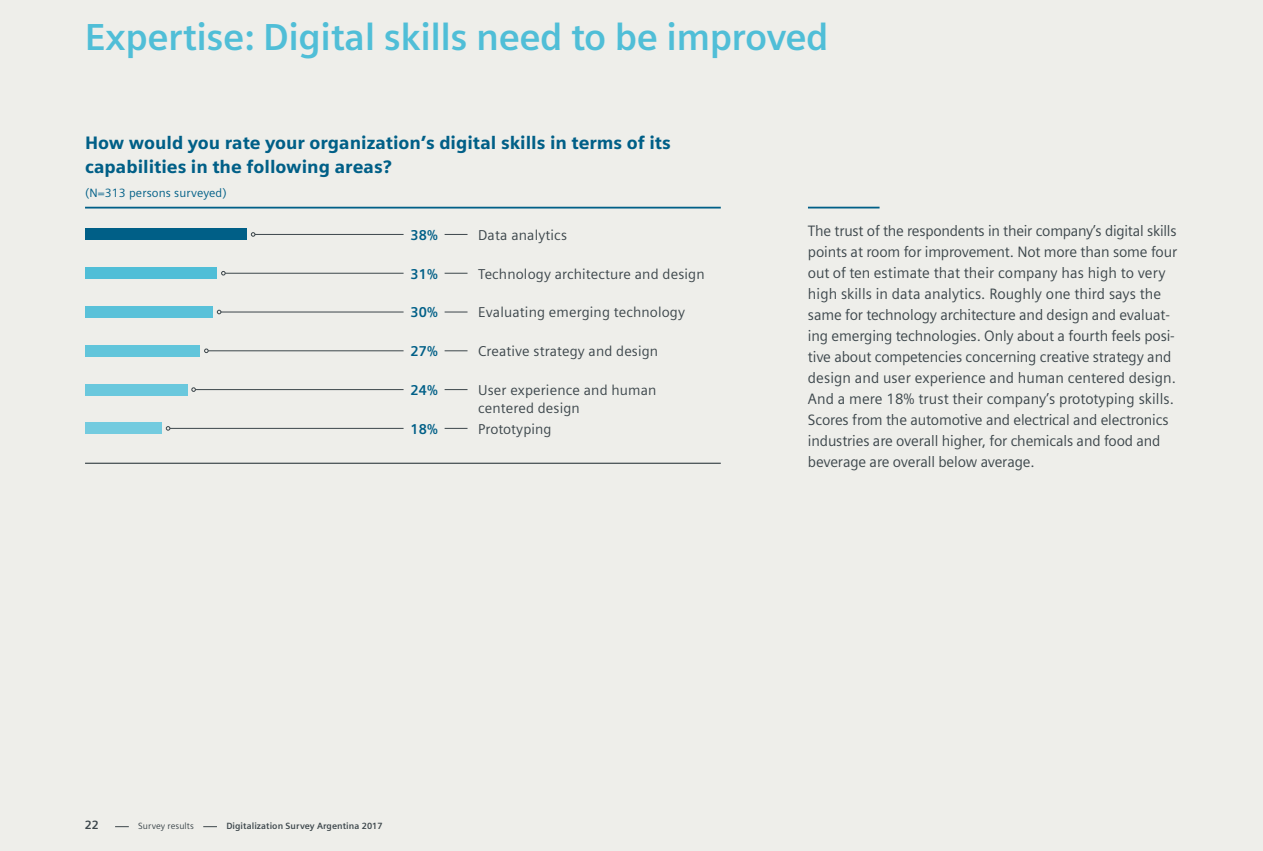
<style>
.page{position:relative;width:1263px;height:851px;background:#fff}
.page>*{position:absolute;margin:0;border:0;box-sizing:border-box;transform-origin:0 0}
.t1{font:700 37.5px "Siemens Sans";letter-spacing:-.01em;color:#50bed7}
.t2{font:900 18px/24px "Siemens Sans";color:#005f87}
.t3{font:15px/21px "Siemens Sans";letter-spacing:-.01em;color:#3c464b}
.t4{font:14.25px/18px "Siemens Sans";letter-spacing:.01em;color:#3c464b}
.t5{font:700 14.25px "Siemens Sans";color:#005f87}
.t6{font:12px "Siemens Sans";letter-spacing:.01em;color:#005f87}
.t7{font:700 12px "Siemens Sans";color:#3c464b}
.t8{font:700 9px "Siemens Sans";color:#3c464b}
.t9{font:9px "Siemens Sans";color:#3c464b}
</style>
<div class="page">
<div style="left:0;top:0;width:1263px;height:850px;background:#eeeeea"></div>
<svg style="left:115px;top:826px;width:14px;height:1px"></svg>
<svg style="left:203px;top:826px;width:14px;height:1px"></svg>
<hr style="left:808px;top:207px;width:71px;height:1px;background:#005f87">
<hr style="left:85px;top:462px;width:636px;height:2px;background:#3c464b">
<div style="left:85px;top:229px;width:162px;height:11px;background:#005f87"></div>
<hr style="left:255px;top:234px;width:149px;height:1px;background:#3c464b">
<svg style="left:251px;top:232px;width:4px;height:5px"></svg>
<svg style="left:445px;top:234px;width:22px;height:1px"></svg>
<div style="left:85px;top:267px;width:132px;height:12px;background:#50bed7"></div>
<hr style="left:225px;top:273px;width:179px;height:1px;background:#3c464b">
<svg style="left:221px;top:271px;width:5px;height:4px"></svg>
<svg style="left:445px;top:273px;width:22px;height:1px"></svg>
<div style="left:85px;top:306px;width:128px;height:11px;background:#59c1d9"></div>
<hr style="left:221px;top:311px;width:183px;height:1px;background:#3c464b">
<svg style="left:217px;top:310px;width:4px;height:4px"></svg>
<svg style="left:445px;top:311px;width:22px;height:1px"></svg>
<div style="left:85px;top:384px;width:102px;height:11px;background:#6ac8dd"></div>
<hr style="left:195px;top:389px;width:209px;height:1px;background:#3c464b">
<svg style="left:191px;top:387px;width:5px;height:5px"></svg>
<svg style="left:445px;top:389px;width:22px;height:1px"></svg>
<div style="left:85px;top:423px;width:77px;height:11px;background:#73cbdf"></div>
<hr style="left:170px;top:428px;width:234px;height:1px;background:#3c464b">
<svg style="left:166px;top:426px;width:4px;height:4px"></svg>
<svg style="left:445px;top:428px;width:22px;height:1px"></svg>
<div style="left:85px;top:345px;width:115px;height:11px;background:#61c5db"></div>
<hr style="left:208px;top:350px;width:196px;height:1px;background:#3c464b">
<svg style="left:204px;top:348px;width:5px;height:5px"></svg>
<svg style="left:445px;top:350px;width:22px;height:1px"></svg>
<hr style="left:85px;top:207px;width:636px;height:1px;background:#005f87">
<h1 class="t1" style="left:85px;top:16px;width:745px">Expertise: Digital skills need to be improved</h1>
<p class="t2" style="left:85px;top:130px;width:587px">How would you rate your organization’s digital skills in terms of its capabilities in the following areas?</p>
<p class="t6" style="left:85px;top:186px;width:143px">(N=313 persons surveyed)</p>
<p class="t4" style="left:478px;top:226px;width:90px">Data analytics</p>
<p class="t4" style="left:478px;top:265px;width:228px">Technology architecture and design</p>
<p class="t4" style="left:478px;top:303px;width:208px">Evaluating emerging technology</p>
<p class="t5" style="left:410px;top:227px;width:29px">38%</p>
<p class="t5" style="left:410px;top:265px;width:29px">31%</p>
<p class="t5" style="left:410px;top:304px;width:29px">30%</p>
<p class="t5" style="left:410px;top:343px;width:29px">27%</p>
<p class="t5" style="left:410px;top:382px;width:29px">24%</p>
<p class="t5" style="left:410px;top:421px;width:29px">18%</p>
<p class="t4" style="left:478px;top:342px;width:181px">Creative strategy and design</p>
<p class="t4" style="left:478px;top:381px;width:180px">User experience and human centered design</p>
<p class="t4" style="left:478px;top:420px;width:75px">Prototyping</p>
<p class="t3" style="left:808px;top:220px;width:371px">The trust of the respondents in their company’s digital skills points at room for improvement. Not more than some four out of ten estimate that their company has high to very high skills in data analytics. Roughly one third says the same for technology architecture and design and evaluat&shy;ing emerging technologies. Only about a fourth feels posi&shy;tive about competencies concerning creative strategy and design and user experience and human centered design.<br>And a mere 18% trust their company’s prototyping skills.<br>Scores from the automotive and electrical and electronics industries are overall higher, for chemicals and food and beverage are overall below average.</p>
<p class="t7" style="left:85px;top:818px;width:15px">22</p>
<p class="t9" style="left:138px;top:821px;width:57px">Survey results</p>
<p class="t8" style="left:226px;top:821px;width:158px">Digitalization Survey Argentina 2017</p>
</div>
